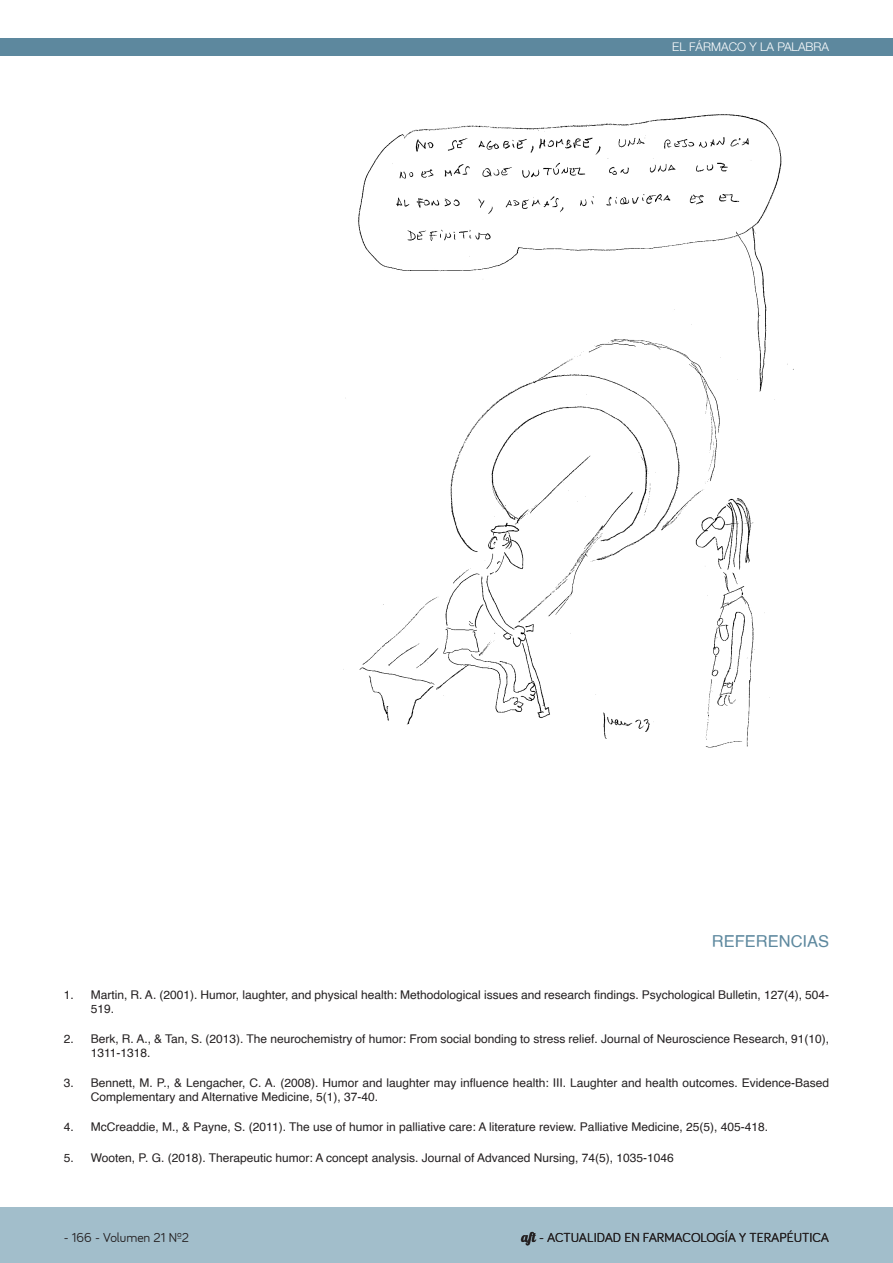
<style>
.page{position:relative;width:893px;height:1263px;background:#fff}
.page>*{position:absolute;margin:0;border:0;box-sizing:border-box;transform-origin:0 0}
.REFERENCIAS_BIBLIOGR{font:16.5px "Helvetica";color:#5d889e}
.NUMERACIÓN{font:13.5px "Bariol";color:#231f20}
.t1{font:12px/13.5px "Helvetica";color:#231f20}
.t2{font:300 12px "Helvetica Neue";color:#fff}
.s1{font-family:"Lobster 1.4"}
</style>
<div class="page">
<div style="left:0;top:1208px;width:893px;height:55px;background:#a2becb"></div>
<div style="left:0;top:38px;width:893px;height:17px;background:#5d889e"></div>
<img style="left:343px;top:115px;width:451px;height:633px">
<p class="t2" style="left:672px;top:40px;width:158px">EL FÁRMACO Y LA PALABRA</p>
<p class="REFERENCIAS_BIBLIOGR" style="left:712px;top:928px;width:119px">REFERENCIAS</p>
<p class="t1" style="left:91px;top:988px;width:740px;text-indent:-27px">1. Martin, R. A. (2001). Humor, laughter, and physical health: Methodological issues and research findings. Psychological Bulletin, 127(4), 504-<br>519.</p>
<p class="t1" style="left:91px;top:1032px;width:740px;text-indent:-27px">2. Berk, R. A., &amp; Tan, S. (2013). The neurochemistry of humor: From social bonding to stress relief. Journal of Neuroscience Research, 91(10),<br>1311-1318.</p>
<p class="t1" style="left:91px;top:1076px;width:740px;text-indent:-27px">3. Bennett, M. P., &amp; Lengacher, C. A. (2008). Humor and laughter may influence health: III. Laughter and health outcomes. Evidence-Based<br>Complementary and Alternative Medicine, 5(1), 37-40.</p>
<p class="t1" style="left:64px;top:1120px;width:706px">4. McCreaddie, M., &amp; Payne, S. (2011). The use of humor in palliative care: A literature review. Palliative Medicine, 25(5), 405-418.</p>
<p class="t1" style="left:64px;top:1151px;width:612px">5. Wooten, P. G. (2018). Therapeutic humor: A concept analysis. Journal of Advanced Nursing, 74(5), 1035-1046</p>
<p class="NUMERACIÓN" style="left:64px;top:1230px;width:127px">- 166 - Volumen 21 Nº2</p>
<p class="NUMERACIÓN" style="left:522px;top:1230px;width:309px"><span class="s1">aft</span> - ACTUALIDAD EN FARMACOLOGÍA Y TERAPÉUTICA</p>
</div>
